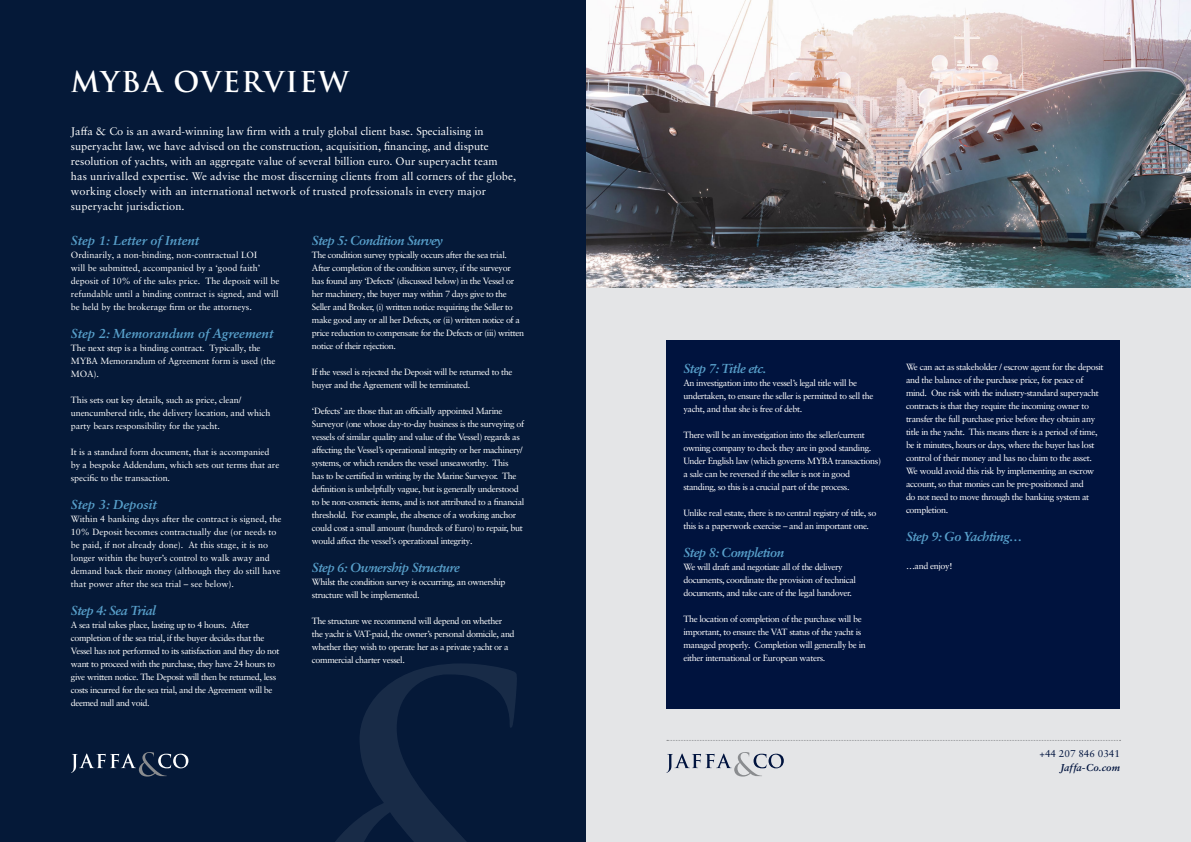
<style>
.page{position:relative;width:1191px;height:842px;background:#fff}
.page>*{position:absolute;margin:0;border:0;box-sizing:border-box;transform-origin:0 0}
.t1{font:600 28px "Trajan Pro 3";letter-spacing:.05em;color:#fff}
.t2{font:italic 700 13px "Sabon LT Pro";letter-spacing:-.04em;color:#58a0cb}
.t3{font:italic 700 13px "Sabon LT Pro";color:#58a0cb}
.t4{font:11px/15px "Sabon LT Pro";letter-spacing:.01em;color:#fff}
.t5{font:10px "Sabon LT Pro";color:#00133e}
.t6{font:italic 700 10px "Sabon LT Pro";letter-spacing:.005em;color:#00133e}
.t7{font:9px/13px "Sabon LT Pro";letter-spacing:-.04em;color:#fff}
.t8{font:9px/13px "Sabon LT Pro";color:#fff}
.t9{font:9px/13px "Sabon LT Pro";letter-spacing:-.01em;color:#fff}
</style>
<div class="page">
<div style="left:0;top:0;width:604px;height:842px;background:#051938"></div>
<svg style="left:71px;top:752px;width:117px;height:24px"></svg>
<svg style="left:335px;top:663px;width:252px;height:179px"></svg>
<div style="left:587px;top:0;width:604px;height:842px;background:#e4e5e7"></div>
<img style="left:587px;top:0;width:604px;height:288px">
<div style="left:666px;top:340px;width:454px;height:369px;background:#00133e"></div>
<svg style="left:666px;top:752px;width:118px;height:24px"></svg>
<svg style="left:667px;top:740px;width:453px;height:1px"></svg>
<p class="t1" style="left:71px;top:61px;width:279px">MYBA OVERVIEW</p>
<p class="t4" style="left:71px;top:124px;width:447px">Jaffa &amp; Co is an award-winning law firm with a truly global client base. Specialising in superyacht law, we have advised on the construction, acquisition, financing, and dispute resolution of yachts, with an aggregate value of several billion euro. Our superyacht team has unrivalled expertise. We advise the most discerning clients from all corners of the globe, working closely with an international network of trusted professionals in every major superyacht jurisdiction.</p>
<p class="t3" style="left:71px;top:232px;width:130px">Step 1: Letter of Intent</p>
<p class="t8" style="left:71px;top:248px;width:210px">Ordinarily, a non-binding, non-contractual LOI<br>will be submitted, accompanied by a ‘good faith’ deposit of 10% of the sales price. The deposit will be refundable until a binding contract is signed, and will be held by the brokerage firm or the attorneys.</p>
<p class="t3" style="left:71px;top:325px;width:204px">Step 2: Memorandum of Agreement</p>
<p class="t9" style="left:71px;top:341px;width:206px">The next step is a binding contract. Typically, the<br>MYBA Memorandum of Agreement form is used (the<br>MOA).</p>
<p class="t9" style="left:71px;top:393px;width:201px">This sets out key details, such as price, clean/ unencumbered title, the delivery location, and which party bears responsibility for the yacht.</p>
<p class="t9" style="left:71px;top:445px;width:210px">It is a standard form document, that is accompanied by a bespoke Addendum, which sets out terms that are specific to the transaction.</p>
<p class="t3" style="left:71px;top:496px;width:87px">Step 3: Deposit</p>
<p class="t8" style="left:71px;top:512px;width:212px">Within 4 banking days after the contract is signed, the 10% Deposit becomes contractually due (or needs to be paid, if not already done). At this stage, it is no longer within the buyer’s control to walk away and demand back their money (although they do still have that power after the sea trial – see below).</p>
<p class="t2" style="left:71px;top:602px;width:87px">Step 4: Sea Trial</p>
<p class="t7" style="left:71px;top:618px;width:210px">A sea trial takes place, lasting up to 4 hours. After completion of the sea trial, if the buyer decides that the Vessel has not performed to its satisfaction and they do not want to proceed with the purchase, they have 24 hours to give written notice. The Deposit will then be returned, less costs incurred for the sea trial, and the Agreement will be deemed null and void.</p>
<p class="t2" style="left:312px;top:232px;width:133px">Step 5: Condition Survey</p>
<p class="t7" style="left:312px;top:248px;width:214px">The condition survey typically occurs after the sea trial.<br>After completion of the condition survey, if the surveyor has found any ‘Defects’ (discussed below) in the Vessel or her machinery, the buyer may within 7 days give to the Seller and Broker, (i) written notice requiring the Seller to make good any or all her Defects, or (ii) written notice of a price reduction to compensate for the Defects or (iii) written notice of their rejection.</p>
<p class="t7" style="left:312px;top:365px;width:202px">If the vessel is rejected the Deposit will be returned to the buyer and the Agreement will be terminated.</p>
<p class="t7" style="left:312px;top:404px;width:214px">‘Defects’ are those that an officially appointed Marine Surveyor (one whose day-to-day business is the surveying of vessels of similar quality and value of the Vessel) regards as affecting the Vessel’s operational integrity or her machinery/ systems, or which renders the vessel unseaworthy. This<br>has to be certified in writing by the Marine Surveyor. The definition is unhelpfully vague, but is generally understood to be non-cosmetic items, and is not attributed to a financial threshold. For example, the absence of a working anchor could cost a small amount (hundreds of Euro) to repair, but would affect the vessel’s operational integrity.</p>
<p class="t2" style="left:312px;top:559px;width:149px">Step 6: Ownership Structure</p>
<p class="t7" style="left:312px;top:575px;width:195px">Whilst the condition survey is occurring, an ownership structure will be implemented.</p>
<p class="t7" style="left:312px;top:614px;width:204px">The structure we recommend will depend on whether the yacht is VAT-paid, the owner’s personal domicile, and whether they wish to operate her as a private yacht or a commercial charter vessel.</p>
<p class="t2" style="left:683px;top:360px;width:84px">Step 7: Title etc.</p>
<p class="t7" style="left:683px;top:376px;width:191px">An investigation into the vessel’s legal title will be undertaken, to ensure the seller is permitted to sell the yacht, and that she is free of debt.</p>
<p class="t7" style="left:683px;top:428px;width:199px">There will be an investigation into the seller/current owning company to check they are in good standing.<br>Under English law (which governs MYBA transactions) a sale can be reversed if the seller is not in good standing, so this is a crucial part of the process.</p>
<p class="t7" style="left:683px;top:506px;width:194px">Unlike real estate, there is no central registry of title, so this is a paperwork exercise – and an important one.</p>
<p class="t2" style="left:683px;top:544px;width:102px">Step 8: Completion</p>
<p class="t7" style="left:683px;top:560px;width:174px">We will draft and negotiate all of the delivery documents, coordinate the provision of technical documents, and take care of the legal handover.</p>
<p class="t7" style="left:683px;top:612px;width:184px">The location of completion of the purchase will be important, to ensure the VAT status of the yacht is managed properly. Completion will generally be in either international or European waters.</p>
<p class="t7" style="left:906px;top:360px;width:199px">We can act as stakeholder / escrow agent for the deposit and the balance of the purchase price, for peace of mind. One risk with the industry-standard superyacht contracts is that they require the incoming owner to transfer the full purchase price before they obtain any title in the yacht. This means there is a period of time, be it minutes, hours or days, where the buyer has lost control of their money and has no claim to the asset.<br>We would avoid this risk by implementing an escrow account, so that monies can be pre-positioned and<br>do not need to move through the banking system at completion.</p>
<p class="t2" style="left:906px;top:528px;width:118px">Step 9: Go Yachting…</p>
<p class="t7" style="left:906px;top:559px;width:48px">…and enjoy!</p>
<p class="t5" style="left:1039px;top:747px;width:82px">+44 207 846 0341</p>
<p class="t6" style="left:1060px;top:761px;width:61px">Jaffa-Co.com</p>
</div>
